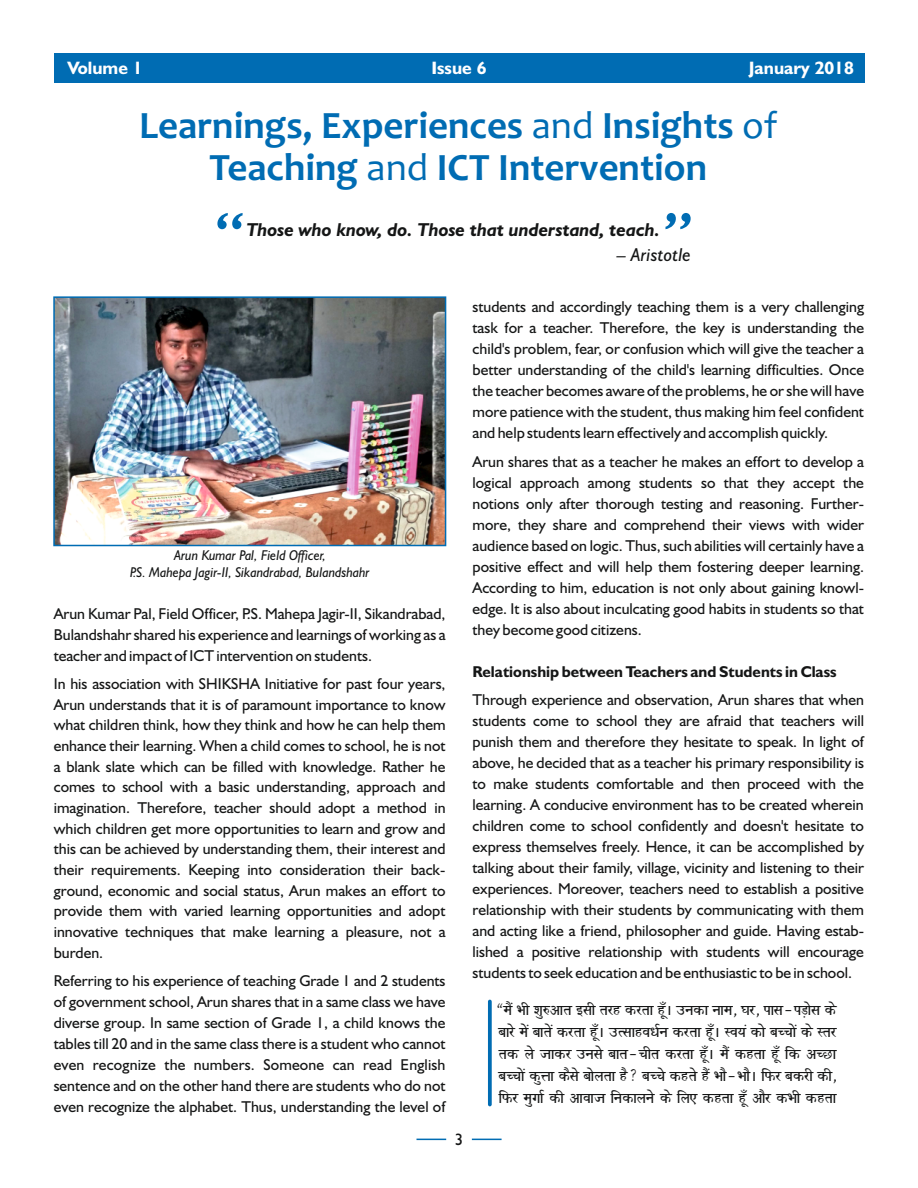
<style>
.page{position:relative;width:918px;height:1188px;background:#fff}
.page>*{position:absolute;margin:0;border:0;box-sizing:border-box;transform-origin:0 0}
.t1{font:italic 82.2px "Humanist 521 BT";color:#006cb3}
.t2{font:700 39px/41.4px "Candara";color:#006cb3;text-align:center}
.t3{font:italic 700 18.75px "Humanist 521 BT";color:#151616}
.t4{font:italic 18.75px "Humanist 521 BT";color:#151616}
.t5{font:18px/22px "Walkman Hindi 18 Normal";color:#151616;text-align:justify}
.t6{font:700 18px "Humanist 521 BT";color:#fff}
.t7{font:16.5px "Humanist 521 BT";color:#151616}
.t8{font:15.75px/21px "Humanist 521 BT";color:#151616;text-align:justify}
.t9{font:700 15.75px "Humanist 521 BT";color:#151616}
.t10{font:italic 14.25px/17px "Humanist 521 BT";color:#151616;text-align:center;scale:.95 1}
.s1{font-weight:400}
</style>
<div class="page">
<svg style="left:417px;top:1139px;width:29px;height:1px"></svg>
<hr style="left:472px;top:1139px;width:30px;height:1px;background:#006cb3">
<div style="left:54px;top:54px;width:810px;height:29px;background:#006cb3"></div>
<img style="left:56px;top:299px;width:387px;height:244px">
<div style="left:53px;top:296px;width:393px;height:250px;border:2px solid #006cb3"></div>
<svg style="left:488px;top:1001px;width:4px;height:104px"></svg>
<p class="t6" style="left:67px;top:61px;width:77px">Volume 1</p>
<p class="t6" style="left:431px;top:61px;width:57px">Issue 6</p>
<p class="t6" style="left:749px;top:61px;width:107px">January 2018</p>
<h2 class="t2" style="left:139px;top:109px;width:640px">Learnings, Experiences <span class="s1">and</span> Insights <span class="s1">of<br></span>Teaching <span class="s1">and</span> ICT Intervention</h2>
<p class="t3" style="left:246px;top:222px;width:415px">Those who know, do. Those that understand, teach.</p>
<h1 class="t1" style="left:210px;top:207px;width:36px">“</h1>
<h1 class="t1" style="left:698px;top:235px;width:36px;rotate:-180deg">“</h1>
<p class="t4" style="left:617px;top:246px;width:76px">– Aristotle</p>
<p class="t10" style="left:130px;top:548px;width:254px">Arun Kumar Pal, Field Officer,<br>P.S. Mahepa Jagir-II, Sikandrabad, Bulandshahr</p>
<p class="t8" style="left:54px;top:605px;width:393px">Arun Kumar Pal, Field Officer, P.S. Mahepa Jagir-II, Sikandrabad, Bulandshahr shared his experience and learnings of working as a teacher and impact of ICT intervention on students.</p>
<p class="t8" style="left:54px;top:675px;width:393px">In his association with SHIKSHA Initiative for past four years, Arun understands that it is of paramount importance to know what children think, how they think and how he can help them enhance their learning. When a child comes to school, he is not a blank slate which can be filled with knowledge. Rather he comes to school with a basic understanding, approach and imagination. Therefore, teacher should adopt a method in which children get more opportunities to learn and grow and this can be achieved by understanding them, their interest and their requirements. Keeping into consideration their back&shy;ground, economic and social status, Arun makes an effort to provide them with varied learning opportunities and adopt innovative techniques that make learning a pleasure, not a burden.</p>
<p class="t8" style="left:54px;top:971px;width:393px">Referring to his experience of teaching Grade 1 and 2 students of government school, Arun shares that in a same class we have diverse group. In same section of Grade 1, a child knows the tables till 20 and in the same class there is a student who cannot even recognize the numbers. Someone can read English sentence and on the other hand there are students who do not even recognize the alphabet. Thus, understanding the level of</p>
<p class="t7" style="left:455px;top:1133px;width:10px">3</p>
<p class="t8" style="left:473px;top:298px;width:393px">students and accordingly teaching them is a very challenging task for a teacher. Therefore, the key is understanding the child's problem, fear, or confusion which will give the teacher a better understanding of the child's learning difficulties. Once the teacher becomes aware of the problems, he or she will have more patience with the student, thus making him feel confident and help students learn effectively and accomplish quickly.</p>
<p class="t8" style="left:473px;top:452px;width:393px">Arun shares that as a teacher he makes an effort to develop a logical approach among students so that they accept the notions only after thorough testing and reasoning. Further&shy;more, they share and comprehend their views with wider audience based on logic. Thus, such abilities will certainly have a positive effect and will help them fostering deeper learning.<br>According to him, education is not only about gaining knowl&shy;edge. It is also about inculcating good habits in students so that they become good citizens.</p>
<p class="t9" style="left:473px;top:665px;width:366px">Relationship between Teachers and Students in Class</p>
<p class="t8" style="left:473px;top:690px;width:393px">Through experience and observation, Arun shares that when students come to school they are afraid that teachers will punish them and therefore they hesitate to speak. In light of above, he decided that as a teacher his primary responsibility is to make students comfortable and then proceed with the learning. A conducive environment has to be created wherein children come to school confidently and doesn't hesitate to express themselves freely. Hence, it can be accomplished by talking about their family, village, vicinity and listening to their experiences. Moreover, teachers need to establish a positive relationship with their students by communicating with them and acting like a friend, philosopher and guide. Having estab&shy;lished a positive relationship with students will encourage students to seek education and be enthusiastic to be in school.</p>
<p class="t5" style="left:496px;top:999px;width:343px">¶eSa Hkh 'kq#vkr blh rjg djrk gw¡A mudk uke] ?kj] ikl&amp;iM+ksl ds ckjs esa ckrsa djrk gw¡A mRlkgoèkZu djrk gw¡A Lo;a dks cPpksa ds Lrj rd ys tkdj muls ckr&amp;phr djrk gw¡A eSa dgrk gw¡ fd vPNk cPpksa dqÙkk dSls cksyrk gS\ cPps dgrs gSa HkkS&amp;HkkSA fiQj cdjh dh] fiQj eqxkZ dh vkokt fudkyus ds fy, dgrk gw¡ vkSj dHkh dgrk</p>
</div>
